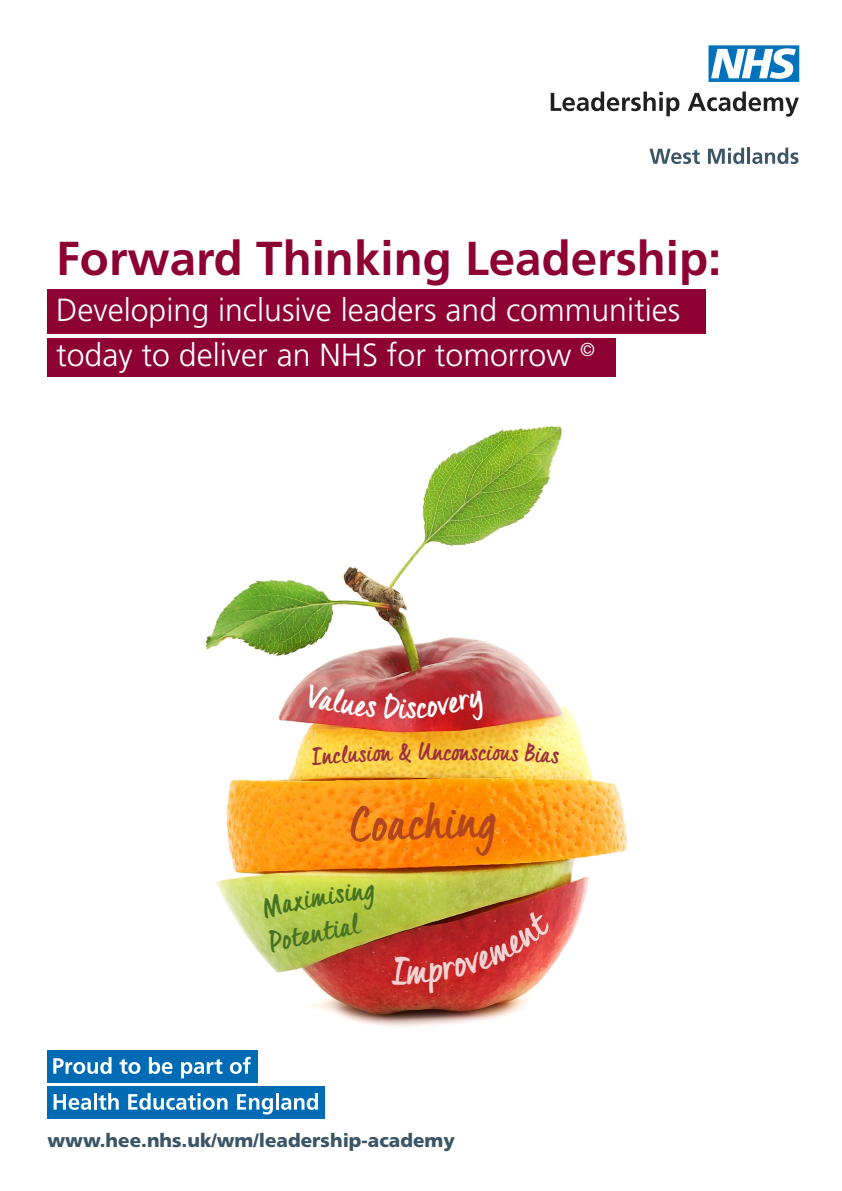
<style>
.page{position:relative;width:842px;height:1191px;background:#fff}
.page>*{position:absolute;margin:0;border:0;box-sizing:border-box;transform-origin:0 0}
.t1{font:700 48.2px "Quintus";color:#b0451f}
.t2{font:700 47.6px "Frutiger";color:#8d0233}
.t3{font:700 32.2px "Quintus";color:#fff}
.t4{font:300 32px/45.6px "Frutiger";color:#fff}
.t5{font:700 28.2px "Quintus";color:#457223}
.t6{font:700 24.2px "Quintus";color:#9c3040}
.t7{font:900 18.8px "Frutiger";color:#3b5566}
</style>
<div class="page">
<img style="left:205px;top:426px;width:422px;height:601px">
<svg style="left:708px;top:45px;width:91px;height:37px"></svg>
<svg style="left:551px;top:92px;width:128px;height:24px"></svg>
<svg style="left:688px;top:92px;width:111px;height:25px"></svg>
<svg style="left:649px;top:149px;width:51px;height:15px"></svg>
<svg style="left:708px;top:148px;width:36px;height:16px"></svg>
<hr style="left:747px;top:148px;width:3px;height:16px;background:#3b5566">
<svg style="left:752px;top:148px;width:46px;height:16px"></svg>
<div style="left:47px;top:1050px;width:211px;height:32px;background:#006bb5"></div>
<svg style="left:53px;top:1057px;width:59px;height:17px"></svg>
<svg style="left:120px;top:1059px;width:20px;height:15px"></svg>
<svg style="left:149px;top:1057px;width:24px;height:17px"></svg>
<svg style="left:181px;top:1059px;width:42px;height:19px"></svg>
<svg style="left:230px;top:1056px;width:21px;height:18px"></svg>
<div style="left:47px;top:1086px;width:278px;height:32px;background:#006bb5"></div>
<svg style="left:54px;top:1094px;width:37px;height:15px"></svg>
<hr style="left:94px;top:1093px;width:3px;height:16px;background:#fff">
<svg style="left:98px;top:1093px;width:21px;height:16px"></svg>
<svg style="left:128px;top:1093px;width:99px;height:16px"></svg>
<svg style="left:237px;top:1094px;width:36px;height:20px"></svg>
<hr style="left:276px;top:1093px;width:3px;height:16px;background:#fff">
<svg style="left:281px;top:1093px;width:37px;height:16px"></svg>
<div style="left:47px;top:289px;width:658px;height:45px;background:#8d0233"></div>
<div style="left:47px;top:338px;width:568px;height:38px;background:#8d0233"></div>
<svg style="left:306px;top:683px;width:71px;height:34px;background:#ca5658"></svg>
<svg style="left:384px;top:692px;width:16px;height:27px"></svg>
<svg style="left:406px;top:690px;width:81px;height:31px;background:#bb2127"></svg>
<svg style="left:311px;top:741px;width:123px;height:24px;background:#fbcf42"></svg>
<svg style="left:493px;top:748px;width:25px;height:13px"></svg>
<svg style="left:392px;top:908px;width:161px;height:85px;background:#c14034"></svg>
<svg style="left:349px;top:802px;width:110px;height:40px;background:#fd8b0f"></svg>
<svg style="left:260px;top:884px;width:116px;height:35px;background:#bcd14e"></svg>
<p class="t2" style="left:56px;top:231px;width:667px">Forward Thinking Leadership:</p>
<p class="t4" style="left:56px;top:287px;width:626px">Developing inclusive leaders and communities today to deliver an NHS for tomorrow <sup>©</sup></p>
<p class="t5" style="left:266px;top:920px;width:92px;rotate:-12deg">Potential</p>
<p class="t3" style="left:399px;top:682px;width:9px">i</p>
<p class="t6" style="left:433px;top:732px;width:20px">nc</p>
<p class="t6" style="left:452px;top:732px;width:42px;rotate:1deg">osci</p>
<p class="t6" style="left:526px;top:734px;width:36px;rotate:3deg">Bias</p>
<h1 class="t1" style="left:458px;top:783px;width:41px">ng</h1>
<p class="t7" style="left:47px;top:1129px;width:409px">www.hee.nhs.uk/wm/leadership-academy</p>
</div>
